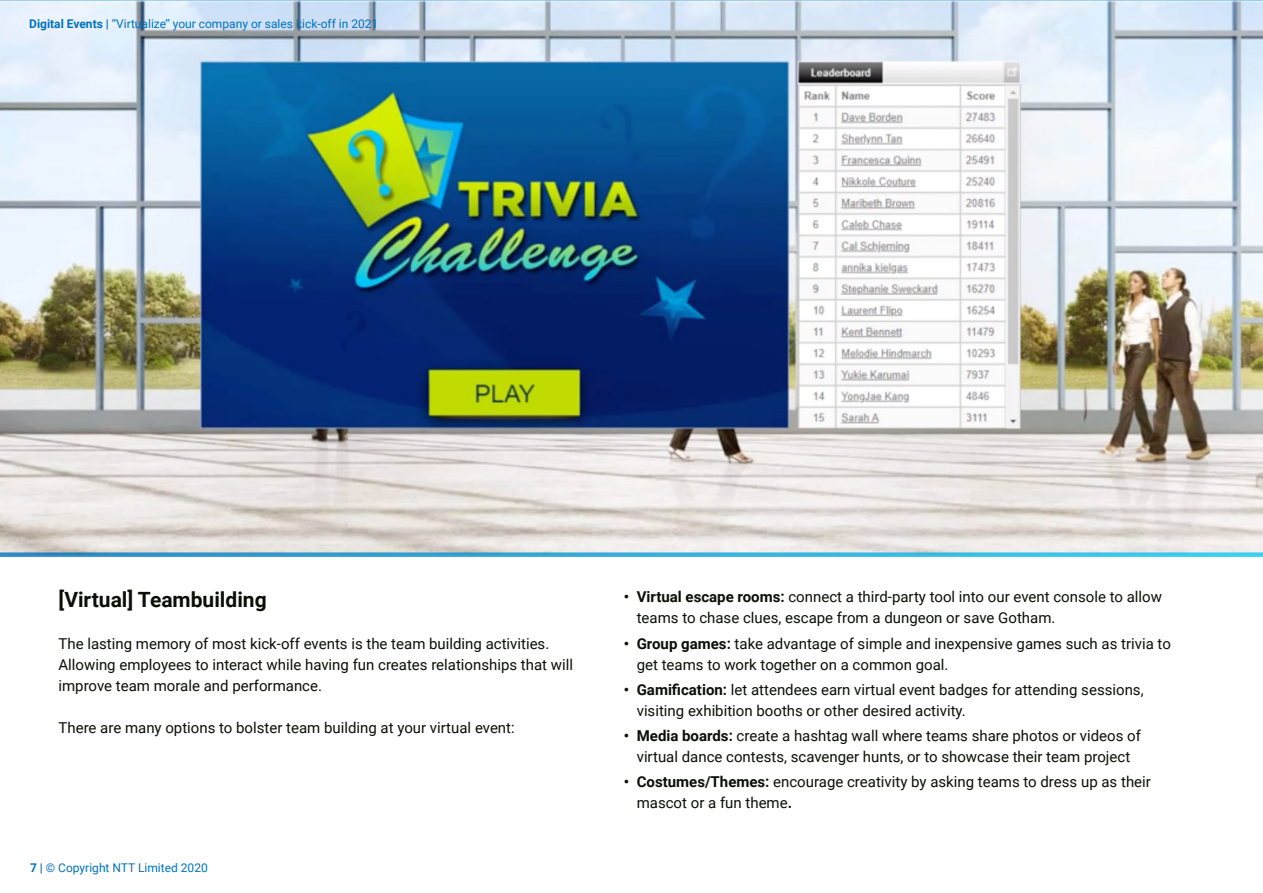
<style>
.page{position:relative;width:1263px;height:893px;background:#fff}
.page>*{position:absolute;margin:0;border:0;box-sizing:border-box;transform-origin:0 0}
.t1{font:700 21px "Roboto";color:#0b0f06}
.t2{font:15px/21px "Roboto";color:#0b0f06}
.t3{font:12px "Roboto";color:#0072bc}
.s1{font-weight:700}
</style>
<div class="page">
<img style="left:0;top:0;width:1263px;height:552px">
<svg style="left:0;top:552px;width:1263px;height:5px;background:#48b2db"></svg>
<p class="t3" style="left:29px;top:15px;width:351px"><span class="s1">Digital Events |</span> ‘‘Virtualize’’ your company or sales kick-off in 2021</p>
<p class="t1" style="left:58px;top:585px;width:210px">[Virtual] Teambuilding</p>
<p class="t2" style="left:58px;top:633px;width:516px">The lasting memory of most kick-off events is the team building activities.<br>Allowing employees to interact while having fun creates relationships that will improve team morale and performance.</p>
<p class="t2" style="left:58px;top:717px;width:458px">There are many options to bolster team building at your virtual event:</p>
<p class="t3" style="left:30px;top:859px;width:179px"><span class="s1">7 |</span> © Copyright NTT Limited 2020</p>
<p class="t2" style="left:637px;top:586px;width:527px;text-indent:-13px"><span class="s1">• Virtual escape rooms:</span> connect a third-party tool into our event console to allow teams to chase clues, escape from a dungeon or save Gotham.</p>
<p class="t2" style="left:637px;top:632px;width:536px;text-indent:-13px"><span class="s1">• Group games:</span> take advantage of simple and inexpensive games such as trivia to get teams to work together on a common goal.</p>
<p class="t2" style="left:637px;top:679px;width:508px;text-indent:-13px"><span class="s1">• Gamification:</span> let attendees earn virtual event badges for attending sessions, visiting exhibition booths or other desired activity.</p>
<p class="t2" style="left:624px;top:725px;width:518px;text-align:center"><span class="s1">• Media boards:</span> create a hashtag wall where teams share photos or videos of virtual dance contests, scavenger hunts, or to showcase their team project</p>
<p class="t2" style="left:637px;top:771px;width:516px;text-indent:-13px"><span class="s1">• Costumes/Themes:</span> encourage creativity by asking teams to dress up as their mascot or a fun theme<span class="s1">.</span></p>
</div>
